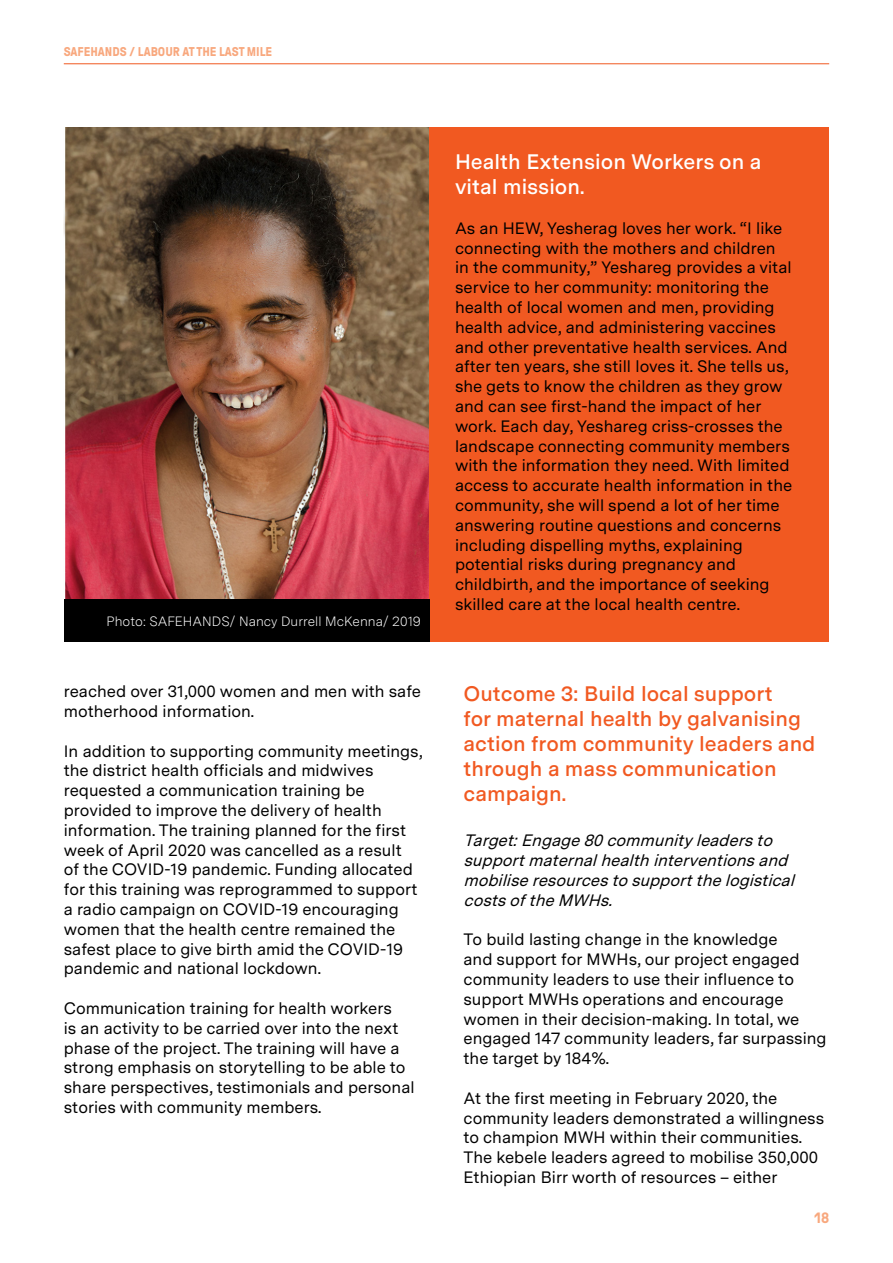
<style>
.page{position:relative;width:893px;height:1263px;background:#fff}
.page>*{position:absolute;margin:0;border:0;box-sizing:border-box;transform-origin:0 0}
.Main_text_paragraph{font:600 21px/25.2px "Messina Sans";color:#f15921}
.t1{font:600 21px/25.2px "Messina Sans";color:#fff}
.Main_text_paragraph-2{font:16.5px/19.8px "Messina Sans";color:#000}
.Main_text_paragraph-3{font:italic 16.5px/19.8px "Messina Sans";color:#000}
.t2{font:700 15px "GT Pressura Pro";color:#f8a87e}
.t3{font:300 13.5px "Messina Sans";color:#fff}
.t4{font:700 12.75px "GT Pressura Pro";color:#f8a87e}
</style>
<div class="page">
<hr style="left:64px;top:64px;width:765px;height:1px;background:#f15921">
<img style="left:64px;top:128px;width:365px;height:471px">
<div style="left:429px;top:128px;width:400px;height:514px;background:#f15921"></div>
<div style="left:64px;top:599px;width:365px;height:43px;background:#000"></div>
<p class="t4" style="left:64px;top:45px;width:210px">SAFEHANDS / LABOUR AT THE LAST MILE</p>
<p class="t3" style="left:107px;top:611px;width:316px">Photo: SAFEHANDS/ Nancy Durrell McKenna/ 2019</p>
<p class="Main_text_paragraph-2" style="left:64px;top:681px;width:359px">reached over 31,000 women and men with safe motherhood information.</p>
<p class="Main_text_paragraph-2" style="left:64px;top:740px;width:360px">In addition to supporting community meetings, the district health officials and midwives requested a communication training be provided to improve the delivery of health information. The training planned for the first week of April 2020 was cancelled as a result<br>of the COVID-19 pandemic. Funding allocated for this training was reprogrammed to support a radio campaign on COVID-19 encouraging women that the health centre remained the safest place to give birth amid the COVID-19 pandemic and national lockdown.</p>
<p class="Main_text_paragraph-2" style="left:64px;top:998px;width:352px">Communication training for health workers<br>is an activity to be carried over into the next phase of the project. The training will have a strong emphasis on storytelling to be able to share perspectives, testimonials and personal stories with community members.</p>
<p class="t1" style="left:455px;top:149px;width:308px">Health Extension Workers on a vital mission.</p>
<p class="Main_text_paragraph-2" style="left:455px;top:218px;width:339px">As an HEW, Yesherag loves her work. “I like connecting with the mothers and children in the community,” Yeshareg provides a vital service to her community: monitoring the health of local women and men, providing health advice, and administering vaccines and other preventative health services. And after ten years, she still loves it. She tells us, she gets to know the children as they grow and can see first-hand the impact of her work. Each day, Yeshareg criss-crosses the landscape connecting community members with the information they need. With limited access to accurate health information in the community, she will spend a lot of her time answering routine questions and concerns including dispelling myths, explaining potential risks during pregnancy and childbirth, and the importance of seeking skilled care at the local health centre.</p>
<p class="Main_text_paragraph" style="left:463px;top:680px;width:354px">Outcome 3: Build local support<br>for maternal health by galvanising action from community leaders and through a mass communication campaign.</p>
<p class="Main_text_paragraph-3" style="left:463px;top:830px;width:338px">Target:Engage80communityleadersto supportmaternalhealthinterventionsand mobiliseresourcestosupportthelogistical costsoftheMWHs.</p>
<p class="Main_text_paragraph-2" style="left:463px;top:929px;width:365px">To build lasting change in the knowledge<br>and support for MWHs, our project engaged community leaders to use their influence to support MWHs operations and encourage women in their decision-making. In total, we engaged 147 community leaders, far surpassing the target by 184%.</p>
<p class="Main_text_paragraph-2" style="left:463px;top:1087px;width:362px">At the first meeting in February 2020, the community leaders demonstrated a willingness to champion MWH within their communities.<br>The kebele leaders agreed to mobilise 350,000<br>Ethiopian Birr worth of resources – either</p>
<p class="t2" style="left:814px;top:1210px;width:16px">18</p>
</div>
